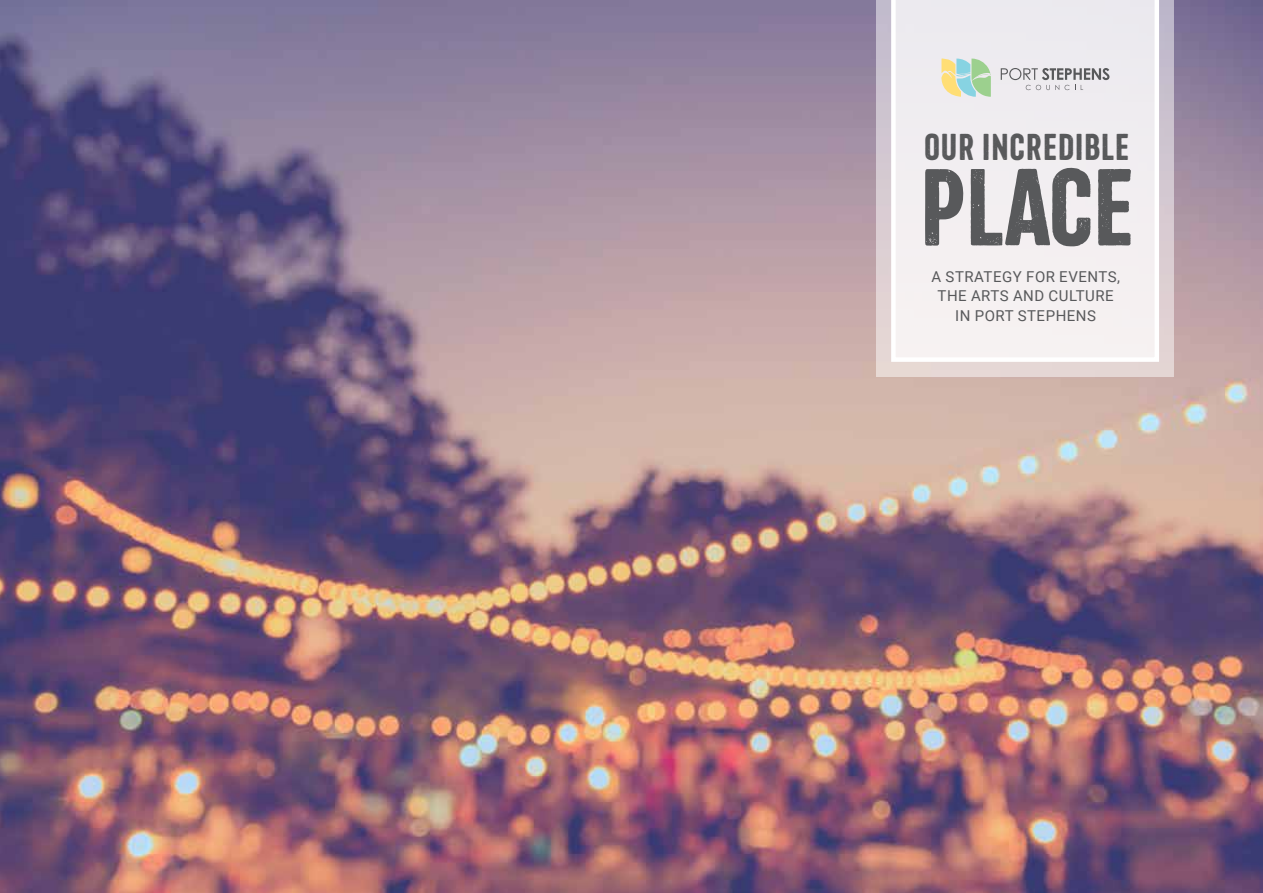
<style>
.page{position:relative;width:1263px;height:893px;background:#fff}
.page>*{position:absolute;margin:0;border:0;box-sizing:border-box;transform-origin:0 0}
.t1{font:109.5px "Port Stephens Headline";color:#58595b}
.t2{font:37.5px "Port Stephens Headline";letter-spacing:.03em;color:#58595b}
.t3{font:15px/19.5px "Roboto";letter-spacing:.035em;color:#58595b;text-align:center}
</style>
<div class="page">
<img style="left:0;top:0;width:1263px;height:893px">
<div style="left:876px;top:0;width:298px;height:377px;background:linear-gradient(to bottom,#bfb9cc,#e8d8d5)"></div>
<div style="left:891px;top:0;width:268px;height:362px;background:#f2eef1"></div>
<svg style="left:1001px;top:68px;width:108px;height:22px;background:#c9c8cb"></svg>
<svg style="left:941px;top:58px;width:50px;height:39px;background:#c4dbb5"></svg>
<h2 class="t2" style="left:924px;top:127px;width:206px">OUR INCREDIBLE</h2>
<h1 class="t1" style="left:920px;top:150px;width:215px">PLACE</h1>
<p class="t3" style="left:931px;top:266px;width:190px">A STRATEGY FOR EVENTS,<br>THE ARTS AND CULTURE<br>IN PORT STEPHENS</p>
</div>
